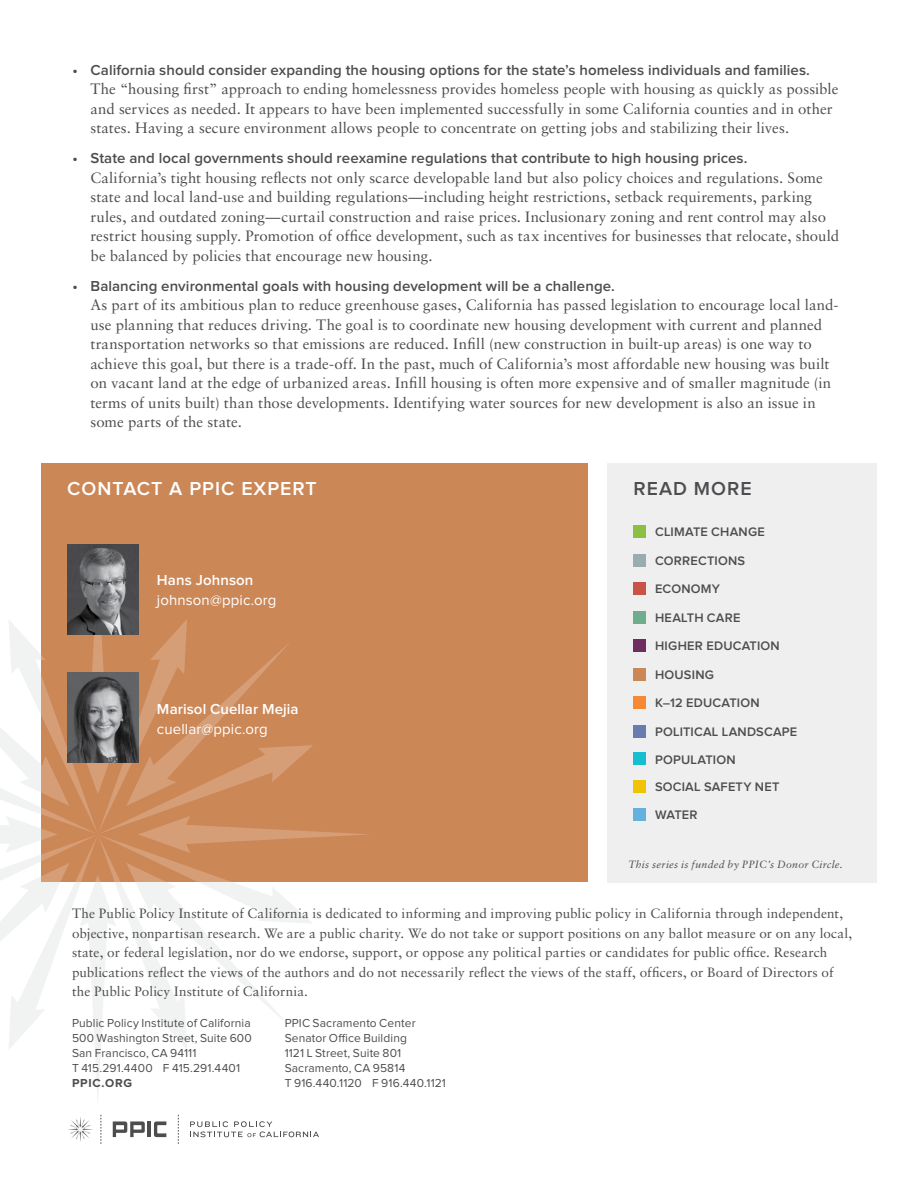
<style>
.page{position:relative;width:918px;height:1188px;background:#fff}
.page>*{position:absolute;margin:0;border:0;box-sizing:border-box;transform-origin:0 0}
.t1{font:600 19.5px "Proxima Nova";letter-spacing:.05em;color:#fff}
.t2{font:600 19.5px "Proxima Nova";letter-spacing:.05em;color:#4d4d4f}
.t3{font:15px/19.5px "Sabon";letter-spacing:.005em;color:#4d4d4f}
.t4{font:600 15px "Proxima Nova";letter-spacing:.005em;color:#4d4d4f}
.t5{font:15px "Proxima Nova";letter-spacing:.005em;color:#fff}
.t6{font:600 15px "Proxima Nova";letter-spacing:.005em;color:#fff}
.t7{font:13.5px/19.5px "Sabon";letter-spacing:.01em;color:#4d4d4f}
.t8{font:600 12.75px/27.5px "Proxima Nova";letter-spacing:.02em;color:#4d4d4f}
.t9{font:12px/15px "Proxima Nova";letter-spacing:.01em;color:#4d4d4f}
.t10{font:700 12px "Proxima Nova";letter-spacing:.06em;color:#4d4d4f}
.t11{font:italic 10.5px "Sabon";letter-spacing:.03em;color:#4d4d4f}
</style>
<div class="page">
<div style="left:41px;top:463px;width:547px;height:418px;background:#cc8757"></div>
<svg style="left:0;top:619px;width:371px;height:477px"></svg>
<div style="left:608px;top:463px;width:270px;height:419px;background:#efeff0"></div>
<img style="left:67px;top:544px;width:72px;height:90px">
<img style="left:67px;top:673px;width:72px;height:90px">
<div style="left:634px;top:525px;width:12px;height:13px;background:#8bc043"></div>
<div style="left:634px;top:554px;width:12px;height:13px;background:#9babb2"></div>
<div style="left:634px;top:582px;width:12px;height:13px;background:#c85447"></div>
<div style="left:634px;top:611px;width:12px;height:13px;background:#72ac8f"></div>
<div style="left:634px;top:639px;width:12px;height:13px;background:#6d2d5f"></div>
<div style="left:634px;top:668px;width:12px;height:13px;background:#cc8757"></div>
<div style="left:634px;top:696px;width:12px;height:13px;background:#f68935"></div>
<div style="left:634px;top:725px;width:12px;height:12px;background:#687cb1"></div>
<div style="left:634px;top:752px;width:12px;height:13px;background:#16becf"></div>
<div style="left:634px;top:780px;width:12px;height:12px;background:#f1c305"></div>
<div style="left:634px;top:808px;width:12px;height:13px;background:#63b1dc"></div>
<svg style="left:178px;top:1115px;width:1px;height:29px"></svg>
<svg style="left:101px;top:1115px;width:1px;height:29px"></svg>
<svg style="left:190px;top:1121px;width:129px;height:16px"></svg>
<svg style="left:68px;top:1117px;width:25px;height:25px"></svg>
<svg style="left:113px;top:1121px;width:32px;height:16px"></svg>
<hr style="left:148px;top:1121px;width:3px;height:16px;background:#000">
<svg style="left:154px;top:1121px;width:12px;height:16px"></svg>
<p class="t4" style="left:72px;top:63px;width:739px">• California should consider expanding the housing options for the state’s homeless individuals and families.</p>
<p class="t3" style="left:90px;top:79px;width:749px">The “housing first” approach to ending homelessness provides homeless people with housing as quickly as possible and services as needed. It appears to have been implemented successfully in some California counties and in other states. Having a secure environment allows people to concentrate on getting jobs and stabilizing their lives.</p>
<p class="t4" style="left:72px;top:151px;width:677px">• State and local governments should reexamine regulations that contribute to high housing prices.</p>
<p class="t3" style="left:90px;top:168px;width:750px">California’s tight housing reflects not only scarce developable land but also policy choices and regulations. Some state and local land-use and building regulations—including height restrictions, setback requirements, parking rules, and outdated zoning—curtail construction and raise prices. Inclusionary zoning and rent control may also restrict housing supply. Promotion of office development, such as tax incentives for businesses that relocate, should be balanced by policies that encourage new housing.</p>
<p class="t4" style="left:72px;top:279px;width:544px">• Balancing environmental goals with housing development will be a challenge.</p>
<p class="t3" style="left:90px;top:295px;width:750px">As part of its ambitious plan to reduce greenhouse gases, California has passed legislation to encourage local land&shy;use planning that reduces driving. The goal is to coordinate new housing development with current and planned transportation networks so that emissions are reduced. Infill (new construction in built-up areas) is one way to achieve this goal, but there is a trade-off. In the past, much of California’s most affordable new housing was built on vacant land at the edge of urbanized areas. Infill housing is often more expensive and of smaller magnitude (in terms of units built) than those developments. Identifying water sources for new development is also an issue in some parts of the state.</p>
<h1 class="t1" style="left:67px;top:479px;width:251px">CONTACT A PPIC EXPERT</h1>
<p class="t6" style="left:157px;top:573px;width:98px">Hans Johnson</p>
<p class="t5" style="left:157px;top:593px;width:121px">johnson@ppic.org</p>
<p class="t6" style="left:157px;top:702px;width:143px">Marisol Cuellar Mejia</p>
<p class="t5" style="left:157px;top:722px;width:112px">cuellar@ppic.org</p>
<h1 class="t2" style="left:634px;top:479px;width:120px">READ MORE</h1>
<p class="t8" style="left:655px;top:519px;width:111px">CLIMATE CHANGE</p>
<p class="t8" style="left:655px;top:547px;width:92px">CORRECTIONS</p>
<p class="t8" style="left:655px;top:576px;width:67px">ECONOMY</p>
<p class="t8" style="left:655px;top:604px;width:87px">HEALTH CARE</p>
<p class="t8" style="left:655px;top:633px;width:126px">HIGHER EDUCATION</p>
<p class="t8" style="left:655px;top:661px;width:60px">HOUSING</p>
<p class="t8" style="left:655px;top:690px;width:106px">K–12 EDUCATION</p>
<p class="t8" style="left:655px;top:718px;width:144px">POLITICAL LANDSCAPE</p>
<p class="t8" style="left:655px;top:747px;width:126px">POPULATION<br>SOCIAL SAFETY NET<br>WATER</p>
<p class="t11" style="left:629px;top:858px;width:216px">This series is funded by PPIC’s Donor Circle.</p>
<p class="t7" style="left:72px;top:904px;width:782px">The Public Policy Institute of California is dedicated to informing and improving public policy in California through independent, objective, nonpartisan research. We are a public charity. We do not take or support positions on any ballot measure or on any local, state, or federal legislation, nor do we endorse, support, or oppose any political parties or candidates for public office. Research publications reflect the views of the authors and do not necessarily reflect the views of the staff, officers, or Board of Directors of the Public Policy Institute of California.</p>
<p class="t9" style="left:72px;top:1016px;width:181px">Public Policy Institute of California<br>500 Washington Street, Suite 600<br>San Francisco, CA 94111<br>T 415.291.4400 F 415.291.4401</p>
<p class="t10" style="left:72px;top:1078px;width:62px">PPIC.ORG</p>
<p class="t9" style="left:285px;top:1016px;width:163px">PPIC Sacramento Center<br>Senator Office Building<br>1121 L Street, Suite 801<br>Sacramento, CA 95814<br>T 916.440.1120 F 916.440.1121</p>
</div>
